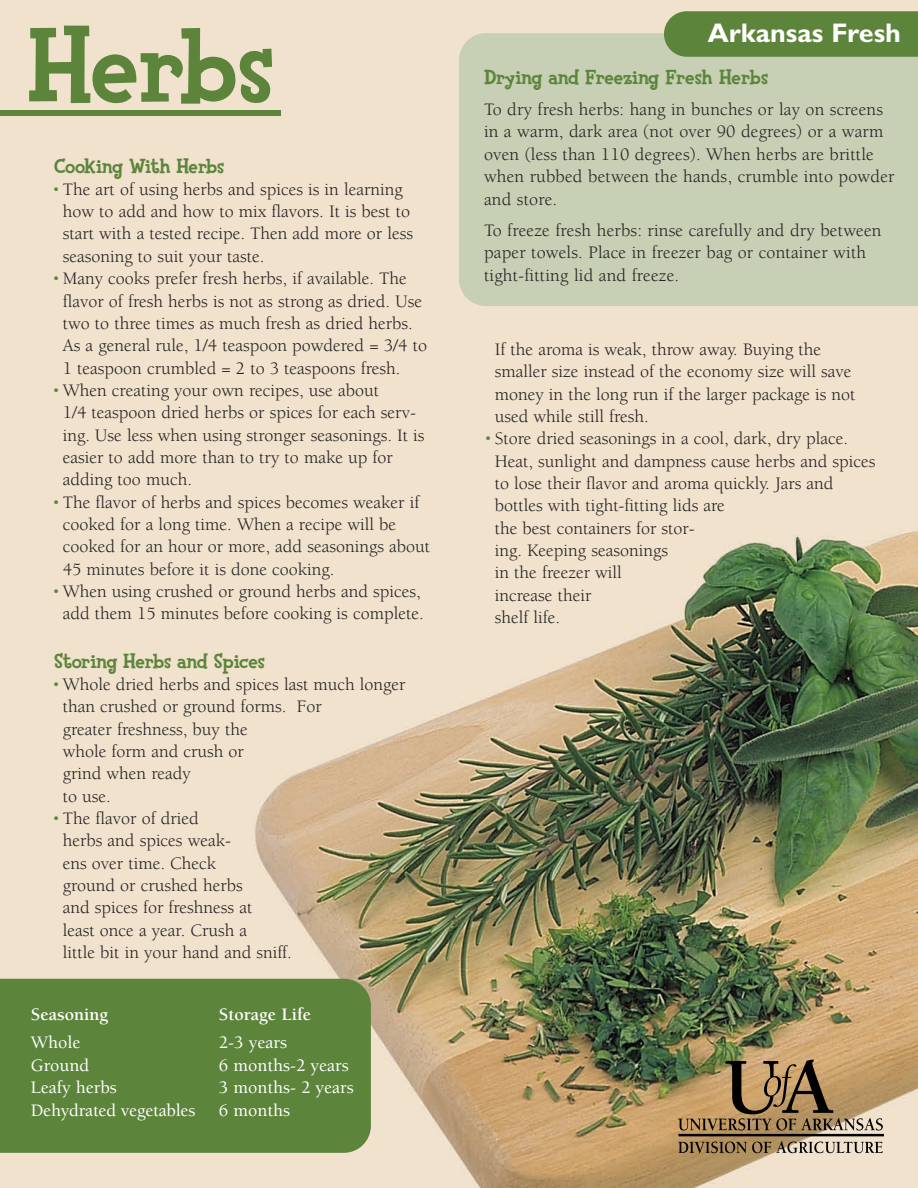
<style>
.page{position:relative;width:918px;height:1188px;background:#fff}
.page>*{position:absolute;margin:0;border:0;box-sizing:border-box;transform-origin:0 0}
.t1{font:800 108px "Fink";letter-spacing:-.01em;color:#5c843b}
.t2{font:700 27px "Gill Sans";color:#fff}
.t3{font:800 21px "Fink";letter-spacing:-.015em;color:#5c843b}
.t4{font:18px/22.4px "Berkeley";color:#231f20}
.t5{font:500 18px "Berkeley";color:#fff}
.t6{font:700 18px "Berkeley";color:#fff}
.t7{font:5.25px "Zapf Dingbats ITC";color:#5c843b}
</style>
<div class="page">
<img style="left:0;top:0;width:918px;height:1188px">
<div style="left:459px;top:33px;width:459px;height:273px;background:#c7cfb4"></div>
<div style="left:664px;top:11px;width:254px;height:46px;background:#5c843b"></div>
<div style="left:0;top:110px;width:281px;height:6px;background:#5c843b"></div>
<div style="left:0;top:979px;width:371px;height:174px;background:#5c843b"></div>
<hr style="left:679px;top:1134px;width:205px;height:2px;background:#000">
<svg style="left:678px;top:1060px;width:205px;height:71px;background:#9f8359"></svg>
<svg style="left:678px;top:1142px;width:205px;height:11px;background:#928167"></svg>
<h1 class="t1" style="left:27px;top:30px;width:249px">Herbs</h1>
<p class="t3" style="left:54px;top:159px;width:172px">Cooking With Herbs</p>
<p class="t7" style="left:54px;top:186px;width:6px">●</p>
<p class="t4" style="left:63px;top:179px;width:352px">The art of using herbs and spices is in learning how to add and how to mix flavors. It is best to start with a tested recipe. Then add more or less seasoning to suit your taste.</p>
<p class="t7" style="left:54px;top:275px;width:6px">●</p>
<p class="t4" style="left:63px;top:269px;width:366px">Many cooks prefer fresh herbs, if available. The flavor of fresh herbs is not as strong as dried. Use two to three times as much fresh as dried herbs.<br>As a general rule, 1/4 teaspoon powdered = 3/4 to 1 teaspoon crumbled = 2 to 3 teaspoons fresh.</p>
<p class="t7" style="left:54px;top:387px;width:6px">●</p>
<p class="t4" style="left:63px;top:381px;width:363px">When creating your own recipes, use about<br>1/4 teaspoon dried herbs or spices for each serv&shy;ing. Use less when using stronger seasonings. It is easier to add more than to try to make up for adding too much.</p>
<p class="t7" style="left:54px;top:499px;width:6px">●</p>
<p class="t4" style="left:63px;top:492px;width:369px">The flavor of herbs and spices becomes weaker if cooked for a long time. When a recipe will be cooked for an hour or more, add seasonings about 45 minutes before it is done cooking.</p>
<p class="t7" style="left:54px;top:588px;width:6px">●</p>
<p class="t4" style="left:63px;top:582px;width:362px">When using crushed or ground herbs and spices, add them 15 minutes before cooking is complete.</p>
<p class="t3" style="left:54px;top:654px;width:212px">Storing Herbs and Spices</p>
<p class="t7" style="left:54px;top:681px;width:6px">●</p>
<p class="t4" style="left:63px;top:675px;width:344px">Whole dried herbs and spices last much longer than crushed or ground forms. For<br>greater freshness, buy the<br>whole form and crush or<br>grind when ready<br>to use.</p>
<p class="t7" style="left:54px;top:815px;width:6px">●</p>
<p class="t4" style="left:63px;top:809px;width:230px">The flavor of dried<br>herbs and spices weak-<br>ens over time. Check<br>ground or crushed herbs<br>and spices for freshness at<br>least once a year. Crush a<br>little bit in your hand and sniff.</p>
<h4 class="t6" style="left:31px;top:1007px;width:79px">Seasoning</h4>
<p class="t6" style="left:219px;top:1007px;width:94px">Storage Life</p>
<h4 class="t5" style="left:31px;top:1035px;width:51px">Whole</h4>
<p class="t5" style="left:219px;top:1035px;width:70px">2-3 years</p>
<h4 class="t5" style="left:31px;top:1058px;width:60px">Ground</h4>
<p class="t5" style="left:219px;top:1058px;width:131px">6 months-2 years</p>
<h4 class="t5" style="left:31px;top:1080px;width:88px">Leafy herbs</h4>
<p class="t5" style="left:219px;top:1080px;width:137px">3 months- 2 years</p>
<h4 class="t5" style="left:31px;top:1103px;width:166px">Dehydrated vegetables</h4>
<p class="t5" style="left:219px;top:1103px;width:73px">6 months</p>
<h2 class="t2" style="left:708px;top:22px;width:195px">Arkansas Fresh</h2>
<p class="t3" style="left:484px;top:70px;width:286px">Drying and Freezing Fresh Herbs</p>
<p class="t4" style="left:484px;top:99px;width:412px">To dry fresh herbs: hang in bunches or lay on screens in a warm, dark area (not over 90 degrees) or a warm oven (less than 110 degrees). When herbs are brittle when rubbed between the hands, crumble into powder and store.</p>
<p class="t4" style="left:484px;top:221px;width:399px">To freeze fresh herbs: rinse carefully and dry between paper towels. Place in freezer bag or container with tight-fitting lid and freeze.</p>
<p class="t4" style="left:495px;top:339px;width:328px">If the aroma is weak, throw away. Buying the</p>
<p class="t4" style="left:495px;top:362px;width:358px">smaller size instead of the economy size will save</p>
<p class="t4" style="left:495px;top:384px;width:362px">money in the long run if the larger package is not</p>
<p class="t4" style="left:495px;top:407px;width:156px">used while still fresh.</p>
<p class="t7" style="left:486px;top:435px;width:6px">●</p>
<p class="t4" style="left:495px;top:429px;width:355px">Store dried seasonings in a cool, dark, dry place.</p>
<p class="t4" style="left:495px;top:451px;width:382px">Heat, sunlight and dampness cause herbs and spices</p>
<p class="t4" style="left:495px;top:474px;width:340px">to lose their flavor and aroma quickly. Jars and</p>
<p class="t4" style="left:495px;top:496px;width:232px">bottles with tight-fitting lids are</p>
<p class="t4" style="left:495px;top:518px;width:202px">the best containers for stor-</p>
<p class="t4" style="left:495px;top:541px;width:175px">ing. Keeping seasonings</p>
<p class="t4" style="left:495px;top:563px;width:129px">in the freezer will</p>
<p class="t4" style="left:495px;top:585px;width:98px">increase their</p>
<p class="t4" style="left:495px;top:608px;width:67px">shelf life.</p>
</div>
